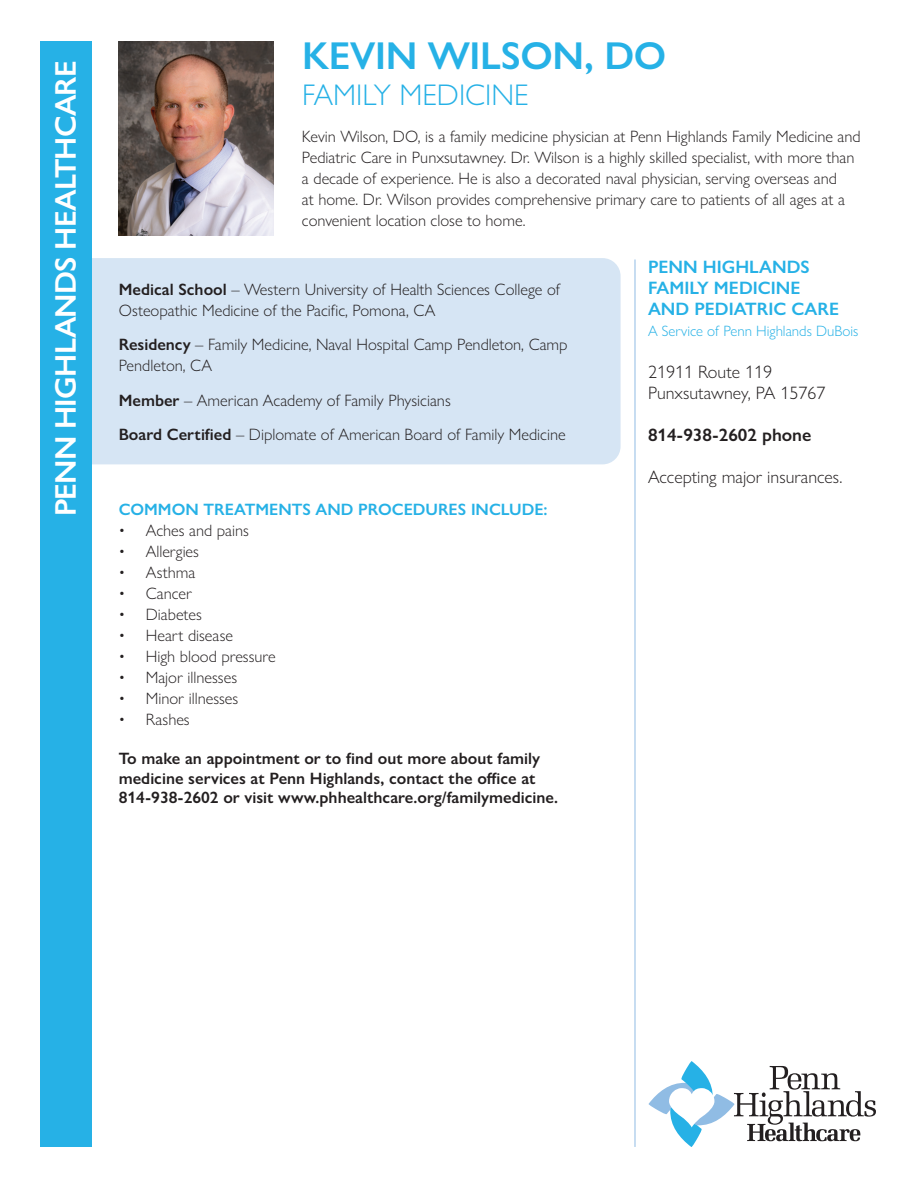
<style>
.page{position:relative;width:918px;height:1188px;background:#fff}
.page>*{position:absolute;margin:0;border:0;box-sizing:border-box;transform-origin:0 0}
.t1{font:600 39px "Gill Sans Nova";letter-spacing:-.01em;color:#26b1e6}
.t2{font:600 30px "Gill Sans Nova";letter-spacing:-.025em;color:#fff}
.t3{font:300 30px "Gill Sans Nova";color:#26b1e6}
.t4{font:300 18px/21px "Gill Sans Nova";color:#231f20}
.t5{font:600 18px/21px "Gill Sans Nova";color:#26b1e6}
.t6{font:600 18px "Gill Sans Nova";color:#231f20}
.t7{font:300 16.5px/21px "Gill Sans Nova";color:#231f20}
.t8{font:600 16.5px/19.5px "Gill Sans Nova";color:#231f20}
.t9{font:600 16.5px "Gill Sans Nova";color:#26b1e6}
.t10{font:300 15px "Gill Sans Nova";color:#26b1e6}
.s1{font-weight:600}
</style>
<div class="page">
<img style="left:119px;top:41px;width:154px;height:194px">
<div style="left:59px;top:258px;width:562px;height:206px;background:#d6e5f4;border-radius:18px"></div>
<div style="left:41px;top:41px;width:51px;height:1106px;background:#26b1e6"></div>
<hr style="left:635px;top:260px;width:1px;height:887px;background:#90bce4">
<svg style="left:648px;top:1061px;width:228px;height:86px"></svg>
<h2 class="t2" style="left:47px;top:516px;width:457px;rotate:-90deg">PENN HIGHLANDS HEALTHCARE</h2>
<h1 class="t1" style="left:302px;top:32px;width:366px">KEVIN WILSON, DO</h1>
<h2 class="t3" style="left:302px;top:77px;width:228px">FAMILY MEDICINE</h2>
<p class="t7" style="left:302px;top:125px;width:560px">Kevin Wilson, DO, is a family medicine physician at Penn Highlands Family Medicine and Pediatric Care in Punxsutawney. Dr. Wilson is a highly skilled specialist, with more than a decade of experience. He is also a decorated naval physician, serving overseas and<br>at home. Dr. Wilson provides comprehensive primary care to patients of all ages at a convenient location close to home.</p>
<p class="t7" style="left:119px;top:278px;width:443px"><span class="s1">Medical School</span> – Western University of Health Sciences College of<br>Osteopathic Medicine of the Pacific, Pomona, CA</p>
<p class="t7" style="left:119px;top:334px;width:450px"><span class="s1">Residency</span> – Family Medicine, Naval Hospital Camp Pendleton, Camp<br>Pendleton, CA</p>
<p class="t7" style="left:119px;top:382px;width:448px;line-height:34.5px"><span class="s1">Member</span> – American Academy of Family Physicians<br><span class="s1">Board Certified</span> – Diplomate of American Board of Family Medicine</p>
<p class="t9" style="left:119px;top:499px;width:430px">COMMON TREATMENTS AND PROCEDURES INCLUDE:</p>
<p class="t7" style="left:119px;top:520px;width:132px">• Aches and pains</p>
<p class="t7" style="left:119px;top:541px;width:82px">• Allergies</p>
<p class="t7" style="left:119px;top:562px;width:78px">• Asthma</p>
<p class="t7" style="left:119px;top:583px;width:75px">• Cancer</p>
<p class="t7" style="left:119px;top:604px;width:85px">• Diabetes</p>
<p class="t7" style="left:119px;top:625px;width:116px">• Heart disease</p>
<p class="t7" style="left:119px;top:646px;width:158px">• High blood pressure</p>
<p class="t7" style="left:119px;top:667px;width:120px">• Major illnesses</p>
<p class="t7" style="left:119px;top:688px;width:121px">• Minor illnesses</p>
<p class="t7" style="left:119px;top:709px;width:72px">• Rashes</p>
<p class="t8" style="left:119px;top:749px;width:441px">To make an appointment or to find out more about family medicine services at Penn Highlands, contact the office at<br>814-938-2602 or visit www.phhealthcare.org/familymedicine.</p>
<p class="t5" style="left:648px;top:256px;width:193px">PENN HIGHLANDS<br>FAMILY MEDICINE<br>AND PEDIATRIC CARE</p>
<p class="t10" style="left:648px;top:321px;width:212px">A Service of Penn Highlands DuBois</p>
<p class="t4" style="left:648px;top:361px;width:179px">21911 Route 119<br>Punxsutawney, PA 15767</p>
<p class="t6" style="left:648px;top:423px;width:165px">814-938-2602 phone</p>
<p class="t4" style="left:648px;top:466px;width:196px">Accepting major insurances.</p>
</div>
